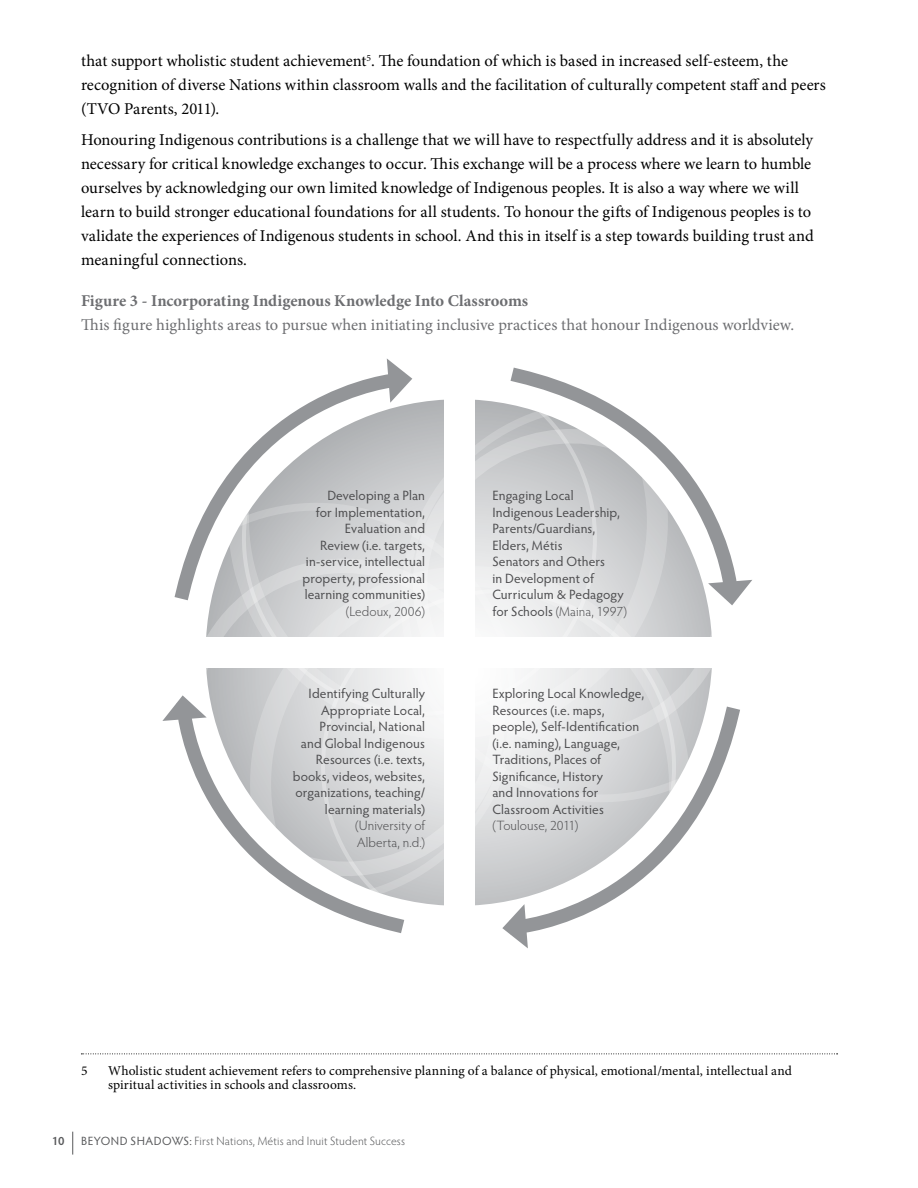
<style>
.page{position:relative;width:918px;height:1188px;background:#fff}
.page>*{position:absolute;margin:0;border:0;box-sizing:border-box;transform-origin:0 0}
.t1{font:16.5px/24px "Minion Pro";color:#000}
.t2{font:16.5px "Minion Pro";color:#6d6e71}
.t3{font:700 16.5px "Minion Pro";color:#6d6e71}
.t4{font:13.5px/16.5px "Hypatia Sans Pro";letter-spacing:.01em;color:#4d4d4f;text-align:right}
.t5{font:13.5px/14.2px "Minion Pro";letter-spacing:.005em;color:#000}
.t6{font:300 13.5px/16.5px "Hypatia Sans Pro";letter-spacing:.005em;color:#4d4d4f}
.t7{font:300 12px "Hypatia Sans Pro";letter-spacing:.01em;color:#58595b}
.t8{font:12px "Hypatia Sans Pro";color:#58595b}
.t9{font:600 12px "Hypatia Sans Pro";color:#58595b}
.s1{font-weight:300}
.s2{font-weight:400}
</style>
<div class="page">
<svg style="left:72px;top:1132px;width:1px;height:23px"></svg>
<svg style="left:412px;top:785px;width:91px;height:121px;background:#d6d7d8"></svg>
<svg style="left:206px;top:605px;width:506px;height:180px;background:#d7d8da"></svg>
<svg style="left:215px;top:359px;width:409px;height:384px"></svg>
<svg style="left:502px;top:359px;width:235px;height:246px"></svg>
<svg style="left:708px;top:580px;width:44px;height:25px"></svg>
<svg style="left:178px;top:696px;width:234px;height:237px"></svg>
<svg style="left:162px;top:695px;width:45px;height:26px"></svg>
<svg style="left:503px;top:698px;width:237px;height:235px"></svg>
<svg style="left:502px;top:904px;width:26px;height:44px"></svg>
<svg style="left:174px;top:366px;width:237px;height:242px"></svg>
<svg style="left:387px;top:358px;width:25px;height:45px"></svg>
<div style="left:444px;top:394px;width:30px;height:517px;background:#fff"></div>
<div style="left:201px;top:637px;width:516px;height:31px;background:#fff"></div>
<svg style="left:81px;top:1054px;width:757px;height:1px"></svg>
<p class="t1" style="left:81px;top:49px;width:746px">that support wholistic student achievement<sup>5</sup>. The foundation of which is based in increased self-esteem, the recognition of diverse Nations within classroom walls and the facilitation of culturally competent staff and peers (TVO Parents, 2011).</p>
<p class="t1" style="left:81px;top:128px;width:734px">Honouring Indigenous contributions is a challenge that we will have to respectfully address and it is absolutely necessary for critical knowledge exchanges to occur. This exchange will be a process where we learn to humble ourselves by acknowledging our own limited knowledge of Indigenous peoples. It is also a way where we will learn to build stronger educational foundations for all students. To honour the gifts of Indigenous peoples is to validate the experiences of Indigenous students in school. And this in itself is a step towards building trust and meaningful connections.</p>
<p class="t3" style="left:81px;top:289px;width:449px">Figure 3 - Incorporating Indigenous Knowledge Into Classrooms</p>
<p class="t2" style="left:81px;top:314px;width:715px">This figure highlights areas to pursue when initiating inclusive practices that honour Indigenous worldview.</p>
<p class="t4" style="left:303px;top:487px;width:124px">Developing a Plan<br>for Implementation,<br>Evaluation and<br>Review (i.e. targets, in-service, intellectual property, professional learning communities)</p>
<p class="t6" style="left:346px;top:603px;width:81px">(Ledoux, 2006)</p>
<p class="t4" style="left:293px;top:685px;width:134px">Identifying Culturally<br>Appropriate Local,<br>Provincial, National<br>and Global Indigenous<br>Resources (i.e. texts, books, videos, websites, organizations, teaching/ learning materials)</p>
<p class="t6" style="left:355px;top:817px;width:71px">(University of<br>Alberta, n.d.)</p>
<p class="t4" style="left:492px;top:487px;width:136px;text-align:left">Engaging Local<br>Indigenous Leadership,<br>Parents/Guardians,<br>Elders, Métis<br>Senators and Others<br>in Development of<br>Curriculum &amp; Pedagogy for Schools <span class="s1">(Maina, 1997)</span></p>
<p class="t4" style="left:492px;top:685px;width:153px;text-align:left">Exploring Local Knowledge,<br>Resources (i.e. maps, people), Self-Identification (i.e. naming), Language,<br>Traditions, Places of<br>Significance, History<br>and Innovations for<br>Classroom Activities</p>
<p class="t6" style="left:492px;top:817px;width:87px">(Toulouse, 2011)</p>
<p class="t5" style="left:81px;top:1063px;width:8px">5</p>
<p class="t5" style="left:108px;top:1063px;width:685px">Wholistic student achievement refers to comprehensive planning of a balance of physical, emotional/mental, intellectual and spiritual activities in schools and classrooms.</p>
<p class="t9" style="left:52px;top:1133px;width:14px">10</p>
<p class="t8" style="left:81px;top:1133px;width:16px">Beyond</p>
<p class="t8" style="left:131px;top:1133px;width:16px">Shadows</p>
<p class="t7" style="left:189px;top:1133px;width:217px"><span class="s2">:</span> First Nations, Métis and Inuit Student Success</p>
</div>
